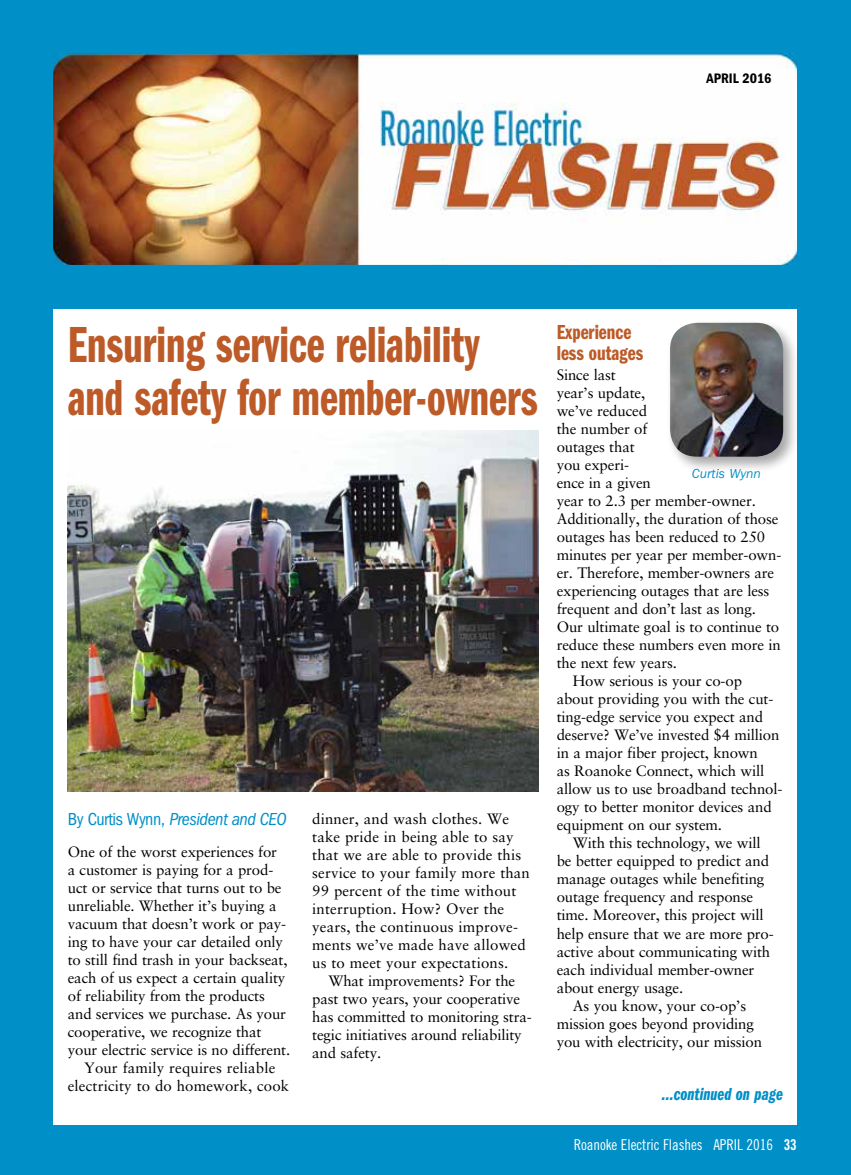
<style>
.page{position:relative;width:851px;height:1175px;background:#fff}
.page>*{position:absolute;margin:0;border:0;box-sizing:border-box;transform-origin:0 0}
.t1{font:52.5px/52.5px "Franklin Gothic Demi Cmpr";color:#bc5a28;scale:.9 1}
.t2{font:21px/21px "Franklin Gothic Demi Cmpr";color:#bc5a28}
.t3{font:italic condensed 18px "Franklin Gothic";letter-spacing:-.025em;color:#008fc7}
.t4{font:18px "Franklin Gothic Demi Cmpr Ital";color:#008fc7}
.t5{font:15px/18px "Sabon";letter-spacing:-.01em;color:#000}
.t6{font:15px/18px "Sabon";letter-spacing:.01em;color:#000}
.t7{font:15px "Trade Gothic Cond Eighteen";letter-spacing:-.005em;color:#fff}
.t8{font:600 condensed 14.25px "Franklin Gothic";color:#000}
.t9{font:italic 13.5px "Franklin Gothic";color:#008fc7}
.s1{font-style:normal}
.s2{font-family:"Trade Gothic Bold Cond Twenty"}
</style>
<div class="page">
<div style="left:0;top:0;width:850px;height:1174px;background:#008fc7"></div>
<img style="left:53px;top:53px;width:743px;height:211px">
<div style="left:53px;top:309px;width:743px;height:815px;background:#fff"></div>
<div style="left:706px;top:72px;width:65px;height:11px;background:#fff"></div>
<div style="left:666px;top:319px;width:133px;height:154px;background:#000;opacity:.35"></div>
<img style="left:670px;top:323px;width:113px;height:133px">
<img style="left:68px;top:431px;width:470px;height:360px">
<p class="t8" style="left:706px;top:70px;width:67px">APRIL 2016</p>
<h1 class="t1" style="left:68px;top:319px;width:523px">Ensuring service reliability and safety for member-owners</h1>
<p class="t3" style="left:68px;top:809px;width:220px"><span class="s1">By Curtis Wynn,</span> President and CEO</p>
<p class="t5" style="left:68px;top:842px;width:211px">One of the worst experiences for</p>
<p class="t5" style="left:68px;top:860px;width:207px">a customer is paying for a prod-</p>
<p class="t5" style="left:68px;top:878px;width:215px">uct or service that turns out to be</p>
<p class="t5" style="left:68px;top:896px;width:210px">unreliable. Whether it’s buying a</p>
<p class="t5" style="left:68px;top:914px;width:220px">vacuum that doesn’t work or pay-</p>
<p class="t5" style="left:68px;top:932px;width:217px">ing to have your car detailed only</p>
<p class="t5" style="left:68px;top:950px;width:221px">to still find trash in your backseat,</p>
<p class="t5" style="left:68px;top:968px;width:219px">each of us expect a certain quality</p>
<p class="t5" style="left:68px;top:986px;width:199px">of reliability from the products</p>
<p class="t5" style="left:68px;top:1004px;width:220px">and services we purchase. As your</p>
<p class="t5" style="left:68px;top:1022px;width:195px">cooperative, we recognize that</p>
<p class="t5" style="left:68px;top:1040px;width:224px">your electric service is no different.</p>
<p class="t6" style="left:84px;top:1058px;width:193px">Your family requires reliable</p>
<p class="t6" style="left:68px;top:1076px;width:223px">electricity to do homework, cook</p>
<p class="t6" style="left:312px;top:810px;width:219px">dinner, and wash clothes. We take pride in being able to say that we are able to provide this service to your family more than<br>99 percent of the time without interruption. How? Over the years, the continuous improve&shy;ments we’ve made have allowed us to meet your expectations.</p>
<p class="t5" style="left:312px;top:972px;width:221px;text-indent:16px">What improvements? For the past two years, your cooperative has committed to monitoring stra&shy;tegic initiatives around reliability and safety.</p>
<h2 class="t2" style="left:556px;top:321px;width:88px">Experience less outages</h2>
<p class="t5" style="left:556px;top:366px;width:61px">Since last</p>
<p class="t5" style="left:556px;top:384px;width:90px">year’s update,</p>
<p class="t5" style="left:556px;top:402px;width:92px">we’ve reduced</p>
<p class="t5" style="left:556px;top:420px;width:92px">the number of</p>
<p class="t5" style="left:556px;top:438px;width:79px">outages that</p>
<p class="t5" style="left:556px;top:456px;width:74px">you experi-</p>
<p class="t5" style="left:556px;top:474px;width:96px">ence in a given</p>
<p class="t5" style="left:556px;top:492px;width:201px">year to 2.3 per member-owner.</p>
<p class="t5" style="left:556px;top:510px;width:223px">Additionally, the duration of those</p>
<p class="t5" style="left:556px;top:528px;width:210px">outages has been reduced to 250</p>
<p class="t5" style="left:556px;top:546px;width:226px">minutes per year per member-own-</p>
<p class="t5" style="left:556px;top:564px;width:219px">er. Therefore, member-owners are</p>
<p class="t5" style="left:556px;top:582px;width:214px">experiencing outages that are less</p>
<p class="t5" style="left:556px;top:600px;width:201px">frequent and don’t last as long.</p>
<p class="t5" style="left:556px;top:618px;width:224px">Our ultimate goal is to continue to</p>
<p class="t5" style="left:556px;top:636px;width:225px">reduce these numbers even more in</p>
<p class="t5" style="left:556px;top:654px;width:122px">the next few years.</p>
<p class="t5" style="left:573px;top:672px;width:170px">How serious is your co-op</p>
<p class="t5" style="left:556px;top:690px;width:218px">about providing you with the cut-</p>
<p class="t5" style="left:556px;top:708px;width:208px">ting-edge service you expect and</p>
<p class="t5" style="left:556px;top:726px;width:224px">deserve? We’ve invested $4 million</p>
<p class="t5" style="left:556px;top:744px;width:202px">in a major fiber project, known</p>
<p class="t5" style="left:556px;top:762px;width:209px">as Roanoke Connect, which will</p>
<p class="t5" style="left:556px;top:780px;width:227px">allow us to use broadband technol-</p>
<p class="t5" style="left:556px;top:798px;width:216px">ogy to better monitor devices and</p>
<p class="t5" style="left:556px;top:816px;width:167px">equipment on our system.</p>
<p class="t5" style="left:573px;top:834px;width:189px">With this technology, we will</p>
<p class="t5" style="left:556px;top:852px;width:214px">be better equipped to predict and</p>
<p class="t5" style="left:556px;top:870px;width:209px">manage outages while benefiting</p>
<p class="t5" style="left:556px;top:888px;width:198px">outage frequency and response</p>
<p class="t5" style="left:556px;top:906px;width:208px">time. Moreover, this project will</p>
<p class="t5" style="left:556px;top:924px;width:218px">help ensure that we are more pro-</p>
<p class="t5" style="left:556px;top:942px;width:215px">active about communicating with</p>
<p class="t5" style="left:556px;top:960px;width:199px">each individual member-owner</p>
<p class="t5" style="left:556px;top:978px;width:128px">about energy usage.</p>
<p class="t5" style="left:573px;top:996px;width:175px">As you know, your co-op’s</p>
<p class="t5" style="left:556px;top:1014px;width:199px">mission goes beyond providing</p>
<p class="t5" style="left:556px;top:1032px;width:207px">you with electricity, our mission</p>
<p class="t9" style="left:692px;top:466px;width:70px">Curtis Wynn</p>
<p class="t4" style="left:661px;top:1083px;width:123px">...continued on page</p>
<p class="t7" style="left:573px;top:1136px;width:225px">Roanoke Electric Flashes APRIL 2016 <span class="s2">33</span></p>
</div>
